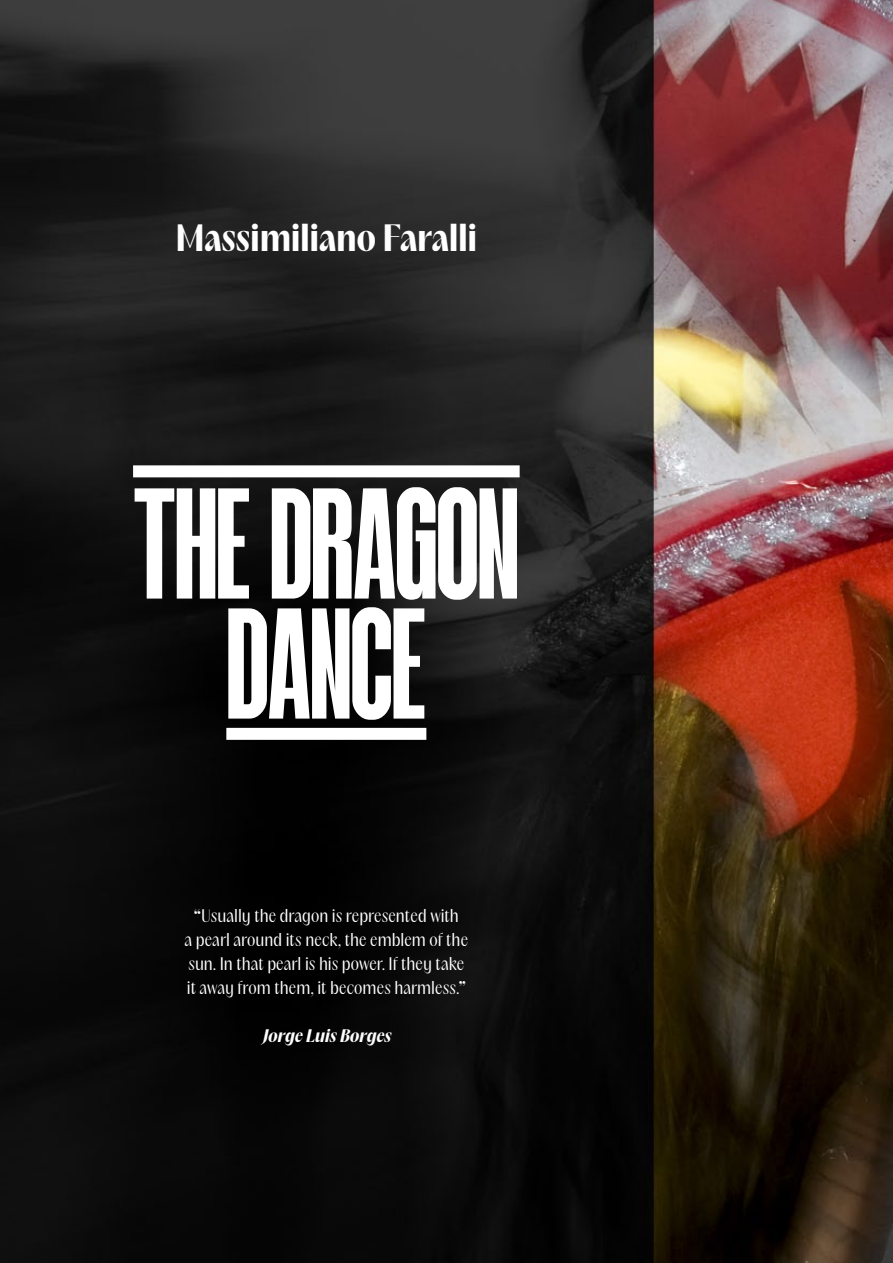
<style>
.page{position:relative;width:893px;height:1263px;background:#fff}
.page>*{position:absolute;margin:0;border:0;box-sizing:border-box;transform-origin:0 0}
.t1{font:189px "BISIACARIA";letter-spacing:-.01em;color:#fff}
.t2{font:800 34.5px "PP Acma";letter-spacing:-.01em;color:#fff}
.t3{font:16.5px/24px "PP Acma";color:#fff;text-align:center}
.t4{font:italic 800 16.5px "PP Acma";color:#fff}
.s1{font-weight:800}
</style>
<div class="page">
<img style="left:0;top:0;width:893px;height:1263px">
<div style="left:133px;top:465px;width:387px;height:12px;background:#fff"></div>
<div style="left:226px;top:728px;width:200px;height:12px;background:#fff"></div>
<h2 class="t2" style="left:175px;top:213px;width:304px">Massimiliano Faralli</h2>
<h1 class="t1" style="left:133px;top:423px;width:388px">THE DRAGON</h1>
<h1 class="t1" style="left:226px;top:543px;width:201px">DANCE</h1>
<p class="t3" style="left:185px;top:902px;width:285px"><span class="s1">“</span>Usually the dragon is represented with<br>a pearl around its neck, the emblem of the sun. In that pearl is his power. If they take it away from them, it becomes harmless.<span class="s1">”</span></p>
<p class="t4" style="left:262px;top:1023px;width:134px">JorgeLuisBorges</p>
</div>
